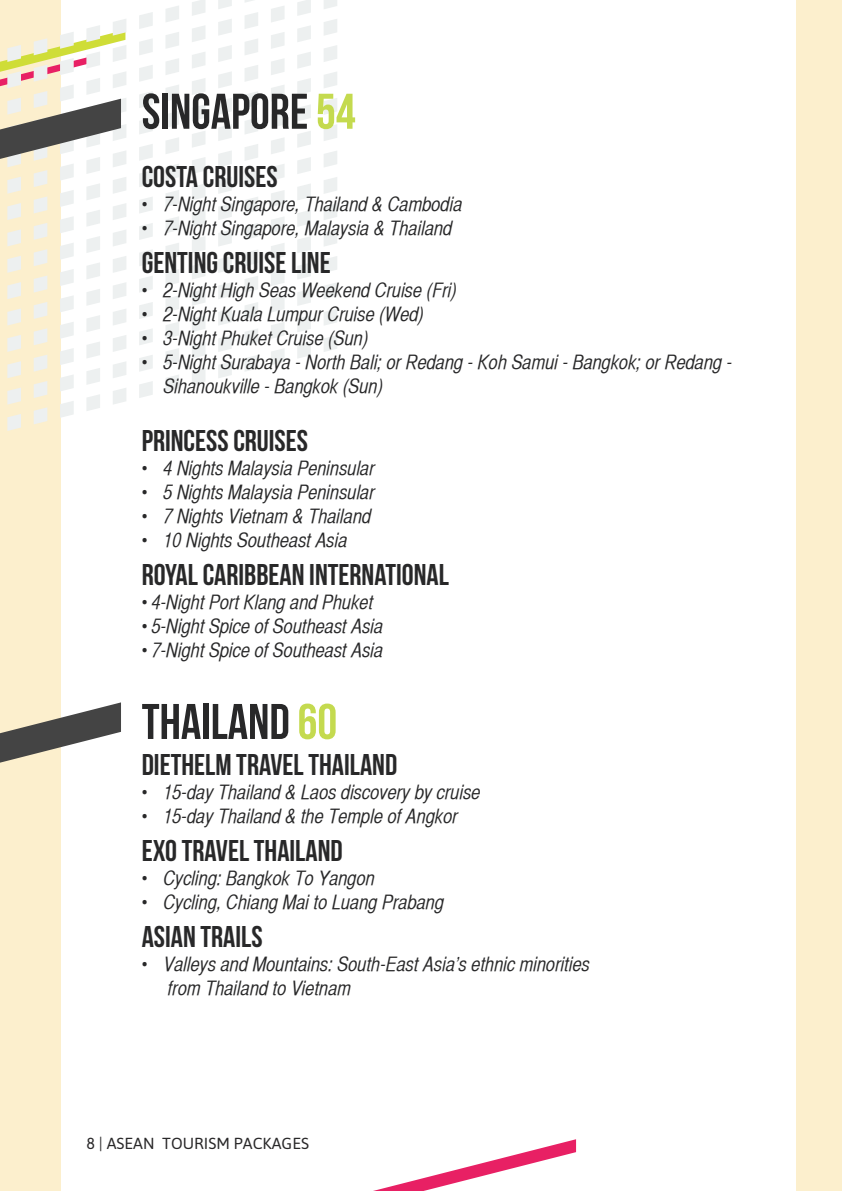
<style>
.page{position:relative;width:842px;height:1191px;background:#fff}
.page>*{position:absolute;margin:0;border:0;box-sizing:border-box;transform-origin:0 0}
.t1{font:50px "Bebas Neue";color:#282829}
.t2{font:30px "Bebas Neue";color:#282829}
.t3{font:20px/24px "Helvetica CY Oblique";color:#282829}
.t4{font:16px "Asap";color:#292829}
.s1{color:#c4da4f}
</style>
<div class="page">
<div style="left:796px;top:0;width:46px;height:1191px;background:#fcefcd"></div>
<div style="left:0;top:0;width:61px;height:1191px;background:#fcefcd"></div>
<svg style="left:139px;top:12px;width:14px;height:17px"></svg>
<svg style="left:166px;top:6px;width:13px;height:16px"></svg>
<svg style="left:192px;top:0;width:13px;height:16px"></svg>
<svg style="left:218px;top:0;width:14px;height:9px"></svg>
<svg style="left:245px;top:0;width:8px;height:2px"></svg>
<svg style="left:139px;top:39px;width:14px;height:16px"></svg>
<svg style="left:166px;top:32px;width:13px;height:17px"></svg>
<svg style="left:192px;top:25px;width:13px;height:17px"></svg>
<svg style="left:218px;top:19px;width:14px;height:16px"></svg>
<svg style="left:245px;top:12px;width:13px;height:17px"></svg>
<svg style="left:271px;top:6px;width:14px;height:16px"></svg>
<svg style="left:297px;top:0;width:14px;height:16px"></svg>
<svg style="left:324px;top:0;width:13px;height:9px"></svg>
<svg style="left:139px;top:65px;width:14px;height:17px"></svg>
<svg style="left:166px;top:58px;width:13px;height:17px"></svg>
<svg style="left:192px;top:52px;width:13px;height:16px"></svg>
<svg style="left:218px;top:45px;width:14px;height:17px"></svg>
<svg style="left:245px;top:39px;width:13px;height:16px"></svg>
<svg style="left:271px;top:32px;width:14px;height:17px"></svg>
<svg style="left:297px;top:25px;width:14px;height:17px"></svg>
<svg style="left:324px;top:19px;width:13px;height:16px"></svg>
<svg style="left:139px;top:91px;width:14px;height:17px"></svg>
<svg style="left:166px;top:85px;width:13px;height:16px"></svg>
<svg style="left:192px;top:78px;width:13px;height:17px"></svg>
<svg style="left:218px;top:72px;width:14px;height:16px"></svg>
<svg style="left:245px;top:65px;width:13px;height:17px"></svg>
<svg style="left:271px;top:59px;width:14px;height:16px"></svg>
<svg style="left:297px;top:52px;width:14px;height:16px"></svg>
<svg style="left:324px;top:45px;width:13px;height:17px"></svg>
<svg style="left:139px;top:118px;width:14px;height:16px"></svg>
<svg style="left:166px;top:111px;width:13px;height:17px"></svg>
<svg style="left:192px;top:105px;width:13px;height:16px"></svg>
<svg style="left:218px;top:98px;width:14px;height:16px"></svg>
<svg style="left:245px;top:91px;width:13px;height:17px"></svg>
<svg style="left:271px;top:85px;width:14px;height:16px"></svg>
<svg style="left:297px;top:78px;width:14px;height:17px"></svg>
<svg style="left:324px;top:72px;width:13px;height:16px"></svg>
<svg style="left:139px;top:144px;width:14px;height:17px"></svg>
<svg style="left:166px;top:137px;width:13px;height:17px"></svg>
<svg style="left:192px;top:131px;width:13px;height:17px"></svg>
<svg style="left:218px;top:124px;width:14px;height:17px"></svg>
<svg style="left:245px;top:118px;width:13px;height:16px"></svg>
<svg style="left:271px;top:111px;width:14px;height:17px"></svg>
<svg style="left:297px;top:105px;width:14px;height:16px"></svg>
<svg style="left:324px;top:98px;width:13px;height:17px"></svg>
<svg style="left:139px;top:170px;width:14px;height:17px"></svg>
<svg style="left:166px;top:164px;width:13px;height:16px"></svg>
<svg style="left:192px;top:157px;width:13px;height:17px"></svg>
<svg style="left:218px;top:151px;width:14px;height:16px"></svg>
<svg style="left:245px;top:144px;width:13px;height:17px"></svg>
<svg style="left:271px;top:138px;width:14px;height:16px"></svg>
<svg style="left:297px;top:131px;width:14px;height:16px"></svg>
<svg style="left:324px;top:124px;width:13px;height:17px"></svg>
<svg style="left:139px;top:197px;width:14px;height:16px"></svg>
<svg style="left:166px;top:190px;width:13px;height:17px"></svg>
<svg style="left:192px;top:184px;width:13px;height:16px"></svg>
<svg style="left:218px;top:177px;width:14px;height:17px"></svg>
<svg style="left:245px;top:170px;width:13px;height:17px"></svg>
<svg style="left:271px;top:164px;width:14px;height:17px"></svg>
<svg style="left:297px;top:157px;width:14px;height:17px"></svg>
<svg style="left:324px;top:151px;width:13px;height:16px"></svg>
<svg style="left:139px;top:223px;width:14px;height:17px"></svg>
<svg style="left:166px;top:217px;width:13px;height:16px"></svg>
<svg style="left:192px;top:210px;width:13px;height:17px"></svg>
<svg style="left:218px;top:203px;width:14px;height:17px"></svg>
<svg style="left:245px;top:197px;width:13px;height:16px"></svg>
<svg style="left:271px;top:190px;width:14px;height:17px"></svg>
<svg style="left:297px;top:184px;width:14px;height:16px"></svg>
<svg style="left:324px;top:177px;width:13px;height:17px"></svg>
<svg style="left:139px;top:250px;width:14px;height:16px"></svg>
<svg style="left:166px;top:243px;width:13px;height:16px"></svg>
<svg style="left:192px;top:236px;width:13px;height:17px"></svg>
<svg style="left:218px;top:230px;width:14px;height:16px"></svg>
<svg style="left:245px;top:223px;width:13px;height:17px"></svg>
<svg style="left:271px;top:217px;width:14px;height:16px"></svg>
<svg style="left:297px;top:210px;width:14px;height:17px"></svg>
<svg style="left:324px;top:203px;width:13px;height:17px"></svg>
<svg style="left:139px;top:276px;width:14px;height:16px"></svg>
<svg style="left:166px;top:269px;width:13px;height:17px"></svg>
<svg style="left:192px;top:263px;width:13px;height:16px"></svg>
<svg style="left:218px;top:256px;width:14px;height:17px"></svg>
<svg style="left:245px;top:250px;width:13px;height:16px"></svg>
<svg style="left:271px;top:243px;width:14px;height:17px"></svg>
<svg style="left:297px;top:236px;width:14px;height:17px"></svg>
<svg style="left:324px;top:230px;width:13px;height:16px"></svg>
<svg style="left:139px;top:302px;width:14px;height:17px"></svg>
<svg style="left:166px;top:296px;width:13px;height:16px"></svg>
<svg style="left:192px;top:289px;width:13px;height:17px"></svg>
<svg style="left:218px;top:282px;width:14px;height:17px"></svg>
<svg style="left:245px;top:276px;width:13px;height:16px"></svg>
<svg style="left:271px;top:269px;width:14px;height:17px"></svg>
<svg style="left:297px;top:263px;width:14px;height:16px"></svg>
<svg style="left:324px;top:256px;width:13px;height:17px"></svg>
<svg style="left:139px;top:329px;width:14px;height:16px"></svg>
<svg style="left:166px;top:322px;width:13px;height:17px"></svg>
<svg style="left:192px;top:315px;width:13px;height:17px"></svg>
<svg style="left:218px;top:309px;width:14px;height:16px"></svg>
<svg style="left:245px;top:302px;width:13px;height:17px"></svg>
<svg style="left:271px;top:296px;width:14px;height:16px"></svg>
<svg style="left:297px;top:289px;width:14px;height:17px"></svg>
<svg style="left:324px;top:283px;width:13px;height:16px"></svg>
<svg style="left:139px;top:355px;width:14px;height:17px"></svg>
<svg style="left:166px;top:348px;width:13px;height:17px"></svg>
<svg style="left:192px;top:342px;width:13px;height:16px"></svg>
<svg style="left:218px;top:335px;width:14px;height:17px"></svg>
<svg style="left:245px;top:329px;width:13px;height:16px"></svg>
<svg style="left:271px;top:322px;width:14px;height:17px"></svg>
<svg style="left:297px;top:315px;width:14px;height:17px"></svg>
<svg style="left:324px;top:309px;width:13px;height:16px"></svg>
<svg style="left:139px;top:381px;width:14px;height:17px"></svg>
<svg style="left:166px;top:375px;width:13px;height:16px"></svg>
<svg style="left:192px;top:368px;width:13px;height:17px"></svg>
<svg style="left:218px;top:362px;width:14px;height:16px"></svg>
<svg style="left:245px;top:355px;width:13px;height:17px"></svg>
<svg style="left:271px;top:349px;width:14px;height:16px"></svg>
<svg style="left:297px;top:342px;width:14px;height:16px"></svg>
<svg style="left:324px;top:335px;width:13px;height:17px"></svg>
<svg style="left:373px;top:1139px;width:203px;height:52px"></svg>
<svg style="left:0;top:19px;width:126px;height:412px"></svg>
<svg style="left:0;top:702px;width:121px;height:60px"></svg>
<h1 class="t1" style="left:142px;top:84px;width:215px">SINGAPORE <span class="s1">54</span></h1>
<h2 class="t2" style="left:142px;top:160px;width:137px">COSTA CRUISES</h2>
<p class="t3" style="left:142px;top:192px;width:322px">• 7-Night Singapore, Thailand &amp; Cambodia</p>
<p class="t3" style="left:142px;top:216px;width:312px">• 7-Night Singapore, Malaysia &amp; Thailand</p>
<h2 class="t2" style="left:142px;top:246px;width:191px">GENTING CRUISE LINE</h2>
<p class="t3" style="left:142px;top:278px;width:317px">• 2-Night High Seas Weekend Cruise (Fri)</p>
<p class="t3" style="left:142px;top:302px;width:284px">• 2-Night Kuala Lumpur Cruise (Wed)</p>
<p class="t3" style="left:142px;top:326px;width:229px">• 3-Night Phuket Cruise (Sun)</p>
<p class="t3" style="left:164px;top:350px;width:570px;text-indent:-22px">• 5-Night Surabaya - North Bali; or Redang - Koh Samui - Bangkok; or Redang -<br>Sihanoukville - Bangkok (Sun)</p>
<h2 class="t2" style="left:142px;top:424px;width:168px">PRINCESS CRUISES</h2>
<p class="t3" style="left:142px;top:456px;width:235px">• 4 Nights Malaysia Peninsular</p>
<p class="t3" style="left:142px;top:480px;width:235px">• 5 Nights Malaysia Peninsular</p>
<p class="t3" style="left:142px;top:504px;width:231px">• 7 Nights Vietnam &amp; Thailand</p>
<p class="t3" style="left:142px;top:528px;width:208px">• 10 Nights Southeast Asia</p>
<h2 class="t2" style="left:142px;top:558px;width:309px">ROYAL CARIBBEAN INTERNATIONAL</h2>
<p class="t3" style="left:142px;top:590px;width:233px">• 4-Night Port Klang and Phuket</p>
<p class="t3" style="left:142px;top:614px;width:243px">• 5-Night Spice of Southeast Asia</p>
<p class="t3" style="left:142px;top:638px;width:243px">• 7-Night Spice of Southeast Asia</p>
<h1 class="t1" style="left:142px;top:694px;width:197px">THAILAND <span class="s1">60</span></h1>
<h2 class="t2" style="left:142px;top:748px;width:257px">DIETHELM TRAVEL THAILAND</h2>
<p class="t3" style="left:142px;top:780px;width:341px">• 15-day Thailand &amp; Laos discovery by cruise</p>
<p class="t3" style="left:142px;top:804px;width:318px">• 15-day Thailand &amp; the Temple of Angkor</p>
<h2 class="t2" style="left:142px;top:834px;width:202px">EXO TRAVEL THAILAND</h2>
<p class="t3" style="left:142px;top:866px;width:235px">• Cycling: Bangkok To Yangon</p>
<p class="t3" style="left:142px;top:890px;width:304px">• Cycling, Chiang Mai to Luang Prabang</p>
<h2 class="t2" style="left:142px;top:920px;width:122px">ASIAN TRAILS</h2>
<p class="t3" style="left:168px;top:952px;width:424px;text-indent:-27px">• Valleys and Mountains: South-East Asia’s ethnic minorities from Thailand to Vietnam</p>
<p class="t4" style="left:86px;top:1131px;width:224px">8 | ASEAN TOURISM PACKAGES</p>
</div>
